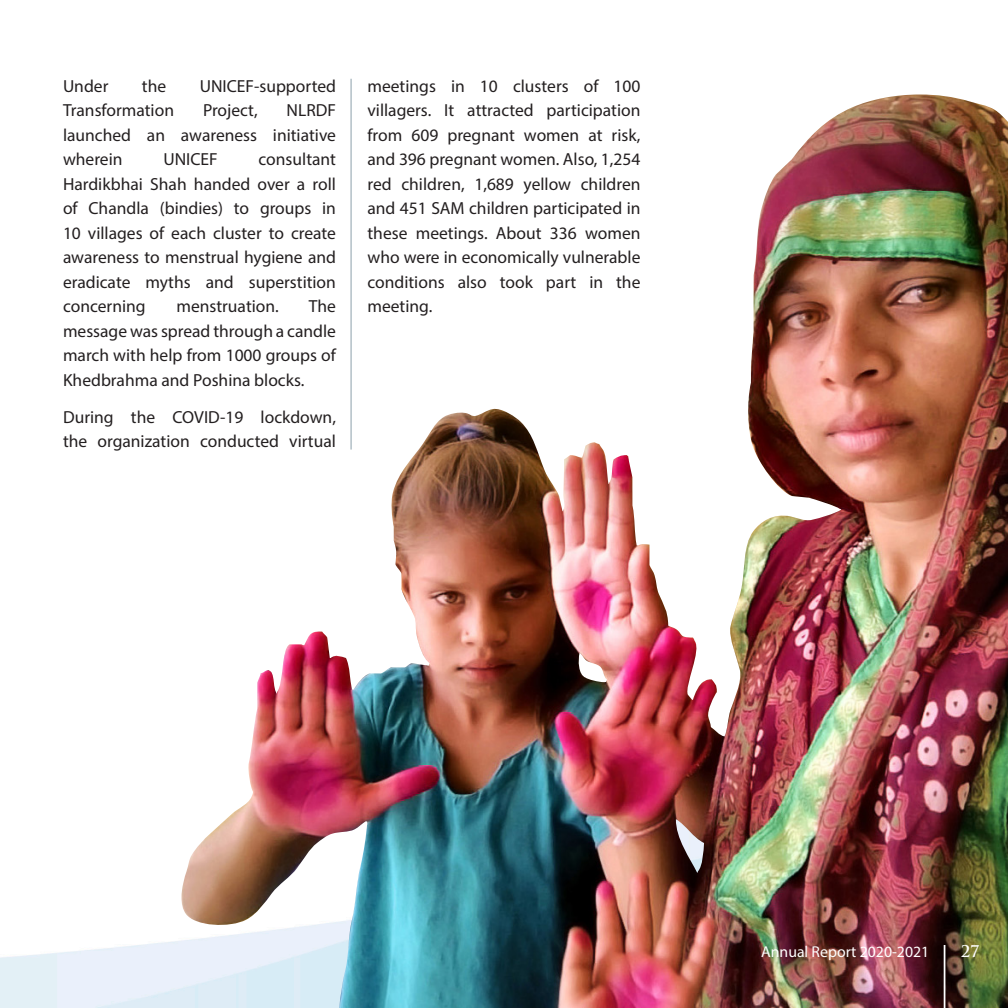
<style>
.page{position:relative;width:1008px;height:1008px;background:#fff}
.page>*{position:absolute;margin:0;border:0;box-sizing:border-box;transform-origin:0 0}
._002_Running_Text{font:17.5px/24.5px "Myriad Pro";color:#231f20;text-align:justify}
.t1{font:15.75px "Myriad Pro";color:#fff}
.t2{font:700 15.75px "Trajan Pro";color:#fff}
</style>
<div class="page">
<img style="left:0;top:78px;width:1008px;height:930px">
<img style="left:181px;top:107px;width:671px;height:821px">
<hr style="left:944px;top:945px;width:1px;height:63px;background:#fff">
<hr style="left:350px;top:79px;width:2px;height:371px;background:#a7b6be">
<p class="_002_Running_Text" style="left:63px;top:73px;width:47px">Under</p>
<p class="_002_Running_Text" style="left:142px;top:73px;width:26px">the</p>
<p class="_002_Running_Text" style="left:200px;top:73px;width:138px">UNICEF-supported</p>
<p class="_002_Running_Text" style="left:63px;top:98px;width:113px">Transformation</p>
<p class="_002_Running_Text" style="left:203px;top:98px;width:56px">Project,</p>
<p class="_002_Running_Text" style="left:63px;top:98px;width:275px;text-indent:224px">NLRDF launched an awareness initiative wherein</p>
<p class="_002_Running_Text" style="left:63px;top:147px;width:275px;text-indent:196px">consultant Hardikbhai Shah handed over a roll of Chandla (bindies) to groups in 10 villages of each cluster to create awareness to menstrual hygiene and eradicate myths and superstition concerning</p>
<p class="_002_Running_Text" style="left:163px;top:147px;width:56px">UNICEF</p>
<p class="_002_Running_Text" style="left:63px;top:294px;width:275px;text-indent:246px">The message was spread through a candle march with help from 1000 groups of Khedbrahma and Poshina blocks.</p>
<p class="_002_Running_Text" style="left:63px;top:405px;width:274px">During the COVID-19 lockdown, the organization conducted virtual</p>
<p class="_002_Running_Text" style="left:176px;top:294px;width:104px">menstruation.</p>
<p class="_002_Running_Text" style="left:368px;top:73px;width:275px">meetings in 10 clusters of 100 villagers. It attracted participation from 609 pregnant women at risk, and 396 pregnant women. Also, 1,254 red children, 1,689 yellow children and 451 SAM children participated in these meetings. About 336 women who were in economically vulnerable conditions also took part in the meeting.</p>
<p class="t1" style="left:761px;top:942px;width:169px">Annual Report 2020-2021</p>
<p class="t2" style="left:961px;top:941px;width:20px">27</p>
</div>
